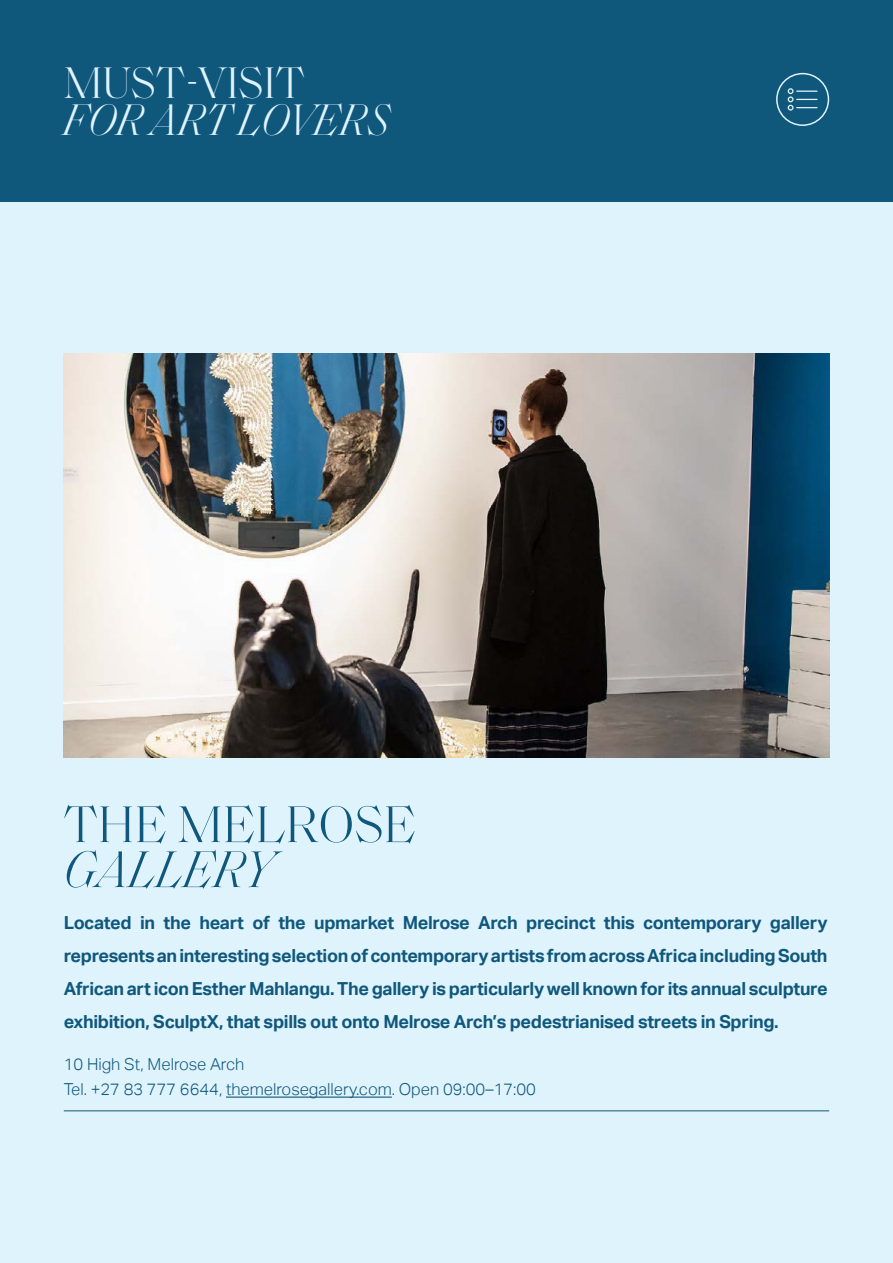
<style>
.page{position:relative;width:893px;height:1263px;background:#fff}
.page>*{position:absolute;margin:0;border:0;box-sizing:border-box;transform-origin:0 0}
.t1{font:300 52.5px "Saol Display";letter-spacing:.01em;color:#0f587c}
.t2{font:italic 300 52.5px "Saol Display";letter-spacing:.01em;color:#0f587c}
.t3{font:italic 300 45px "Saol Display";letter-spacing:.01em;color:#dff3fd}
.t4{font:300 45px "Saol Display";letter-spacing:.01em;color:#dff3fd}
.t5{font:700 18px/33px "Aktiv Grotesk";letter-spacing:-.02em;color:#0f587c;text-align:justify}
.t6{font:300 16.5px/25.5px "Aktiv Grotesk";color:#0f587c}
</style>
<div class="page">
<div style="left:0;top:202px;width:893px;height:1061px;background:#dff3fd"></div>
<hr style="left:226px;top:1096px;width:166px;height:2px;background:#0f587c">
<img style="left:64px;top:354px;width:765px;height:404px">
<hr style="left:64px;top:1110px;width:765px;height:1px;background:#0f587c">
<div style="left:0;top:0;width:893px;height:202px;background:#0f587c"></div>
<div style="left:776px;top:73px;width:53px;height:53px;border:2px solid #dff3fd;border-radius:50%"></div>
<svg style="left:788px;top:88px;width:29px;height:23px"></svg>
<h2 class="t4" style="left:64px;top:50px;width:242px">MUST-VISIT</h2>
<h2 class="t3" style="left:64px;top:88px;width:328px">FOR ART LOVERS</h2>
<h1 class="t1" style="left:64px;top:787px;width:354px">THE MELROSE</h1>
<h1 class="t2" style="left:64px;top:832px;width:211px">GALLERY</h1>
<p class="t5" style="left:64px;top:906px;width:765px">Located in the heart of the upmarket Melrose Arch precinct this contemporary gallery represents an interesting selection of contemporary artists from across Africa including South African art icon Esther Mahlangu. The gallery is particularly well known for its annual sculpture exhibition, SculptX, that spills out onto Melrose Arch’s pedestrianised streets in Spring.</p>
<p class="t6" style="left:64px;top:1051px;width:474px">10 High St, Melrose Arch<br>Tel. +27 83 777 6644, themelrosegallery.com. Open 09:00–17:00</p>
</div>
